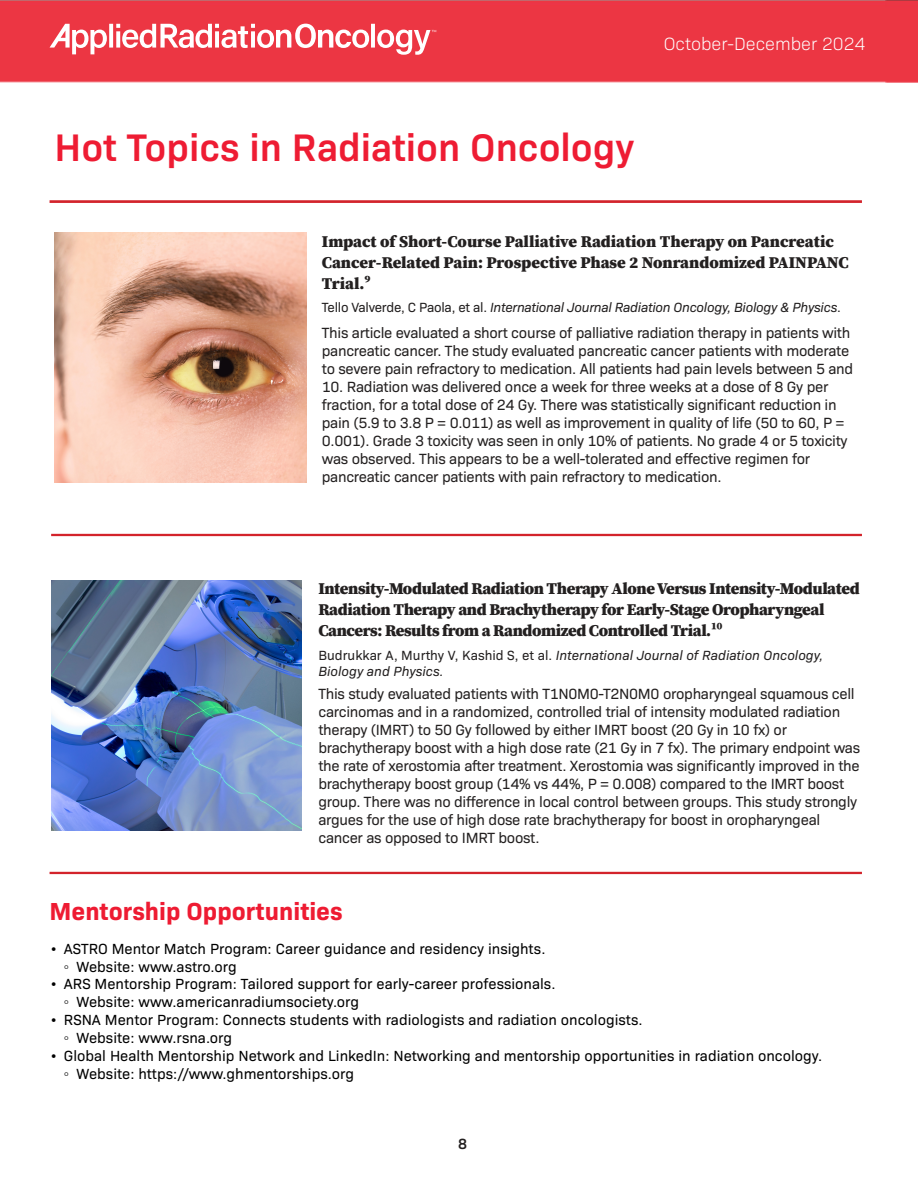
<style>
.page{position:relative;width:918px;height:1188px;background:#fff}
.page>*{position:absolute;margin:0;border:0;box-sizing:border-box;transform-origin:0 0}
.t1{font:600 39px "Bio Sans";color:#ee1c33}
.t2{font:700 25.05px "Bio Sans";color:#ee1b32}
.t3{font:300 18px "Bio Sans";color:#fff}
.t4{font:900 16.5px/21px "Source Serif Pro";letter-spacing:-.025em;color:#232020}
.t5{font:900 16.5px/21px "Source Serif Pro";color:#232020}
.t6{font:15px/18px "Bio Sans";letter-spacing:-.02em;color:#232020}
.t7{font:600 15px "Bio Sans";color:#232020}
.t8{font:14.85px/17.9px "Bio Sans";color:#000}
.t9{font:italic 13.5px/16.2px "Bio Sans";letter-spacing:-.005em;color:#232020}
.s1{font-style:normal}
.s2{font-family:"Times New Roman"}
</style>
<div class="page">
<div style="left:0;top:0;width:886px;height:82px;background:#ec3643"></div>
<div style="left:886px;top:0;width:32px;height:83px;background:#ec3643"></div>
<svg style="left:50px;top:24px;width:386px;height:31px"></svg>
<hr style="left:50px;top:200px;width:812px;height:3px;background:#d3232b">
<hr style="left:51px;top:534px;width:811px;height:2px;background:#d3232b">
<hr style="left:50px;top:872px;width:812px;height:2px;background:#d3232b">
<img style="left:55px;top:233px;width:251px;height:250px">
<img style="left:51px;top:581px;width:250px;height:250px">
<p class="t3" style="left:664px;top:31px;width:203px">October-December 2024</p>
<h1 class="t1" style="left:55px;top:118px;width:581px">Hot Topics in Radiation Oncology</h1>
<p class="t5" style="left:322px;top:230px;width:528px">Impact of Short-Course Palliative Radiation Therapy on Pancreatic<br>Cancer-Related Pain: Prospective Phase 2 Nonrandomized PAINPANC<br>Trial.⁹</p>
<p class="t9" style="left:322px;top:298px;width:521px"><span class="s1">Tello Valverde, C Paola, et al.</span> International Journal Radiation Oncology, Biology &amp; Physics<span class="s1">.</span></p>
<p class="t6" style="left:322px;top:323px;width:533px">This article evaluated a short course of palliative radiation therapy in patients with pancreatic cancer. The study evaluated pancreatic cancer patients with moderate to severe pain refractory to medication. All patients had pain levels between 5 and</p>
<p class="t6" style="left:322px;top:377px;width:527px">10. Radiation was delivered once a week for three weeks at a dose of 8 Gy per fraction, for a total dose of 24 Gy. There was statistically significant reduction in pain (5.9 to 3.8 P = 0.011) as well as improvement in quality of life (50 to 60, P = 0.001). Grade 3 toxicity was seen in only 10% of patients. No grade 4 or 5 toxicity was observed. This appears to be a well-tolerated and effective regimen for pancreatic cancer patients with pain refractory to medication.</p>
<p class="t4" style="left:318px;top:578px;width:543px">Intensity-Modulated Radiation Therapy Alone Versus Intensity-Modulated<br>Radiation Therapy and Brachytherapy for Early-Stage Oropharyngeal<br>Cancers: Results from a Randomized Controlled Trial.¹⁰</p>
<p class="t9" style="left:318px;top:646px;width:506px"><span class="s1">Budrukkar A, Murthy V, Kashid S, et al.</span> International Journal of Radiation Oncology,<br>Biology and Physics.</p>
<p class="t6" style="left:318px;top:684px;width:543px">This study evaluated patients with T1N0M0-T2N0M0 oropharyngeal squamous cell carcinomas and in a randomized, controlled trial of intensity modulated radiation therapy (IMRT) to 50 Gy followed by either IMRT boost (20 Gy in 10 fx) or brachytherapy boost with a high dose rate (21 Gy in 7 fx). The primary endpoint was the rate of xerostomia after treatment. Xerostomia was significantly improved in the brachytherapy boost group (14% vs 44%, P = 0.008) compared to the IMRT boost group. There was no difference in local control between groups. This study strongly argues for the use of high dose rate brachytherapy for boost in oropharyngeal cancer as opposed to IMRT boost.</p>
<h2 class="t2" style="left:50px;top:892px;width:295px">Mentorship Opportunities</h2>
<p class="t8" style="left:64px;top:938px;width:483px;text-indent:-13px"><span class="s2">•</span> ASTRO Mentor Match Program: Career guidance and residency insights. <span class="s2">◦</span> Website: www.astro.org</p>
<p class="t8" style="left:64px;top:974px;width:493px;text-indent:-13px"><span class="s2">•</span> ARS Mentorship Program: Tailored support for early-career professionals. <span class="s2">◦</span> Website: www.americanradiumsociety.org</p>
<p class="t8" style="left:64px;top:1010px;width:580px;text-indent:-13px"><span class="s2">•</span> RSNA Mentor Program: Connects students with radiologists and radiation oncologists. <span class="s2">◦</span> Website: www.rsna.org</p>
<p class="t8" style="left:64px;top:1046px;width:760px;text-indent:-13px"><span class="s2">•</span> Global Health Mentorship Network and LinkedIn: Networking and mentorship opportunities in radiation oncology. <span class="s2">◦</span> Website: https://www.ghmentorships.org</p>
<p class="t7" style="left:458px;top:1132px;width:10px">8</p>
</div>
